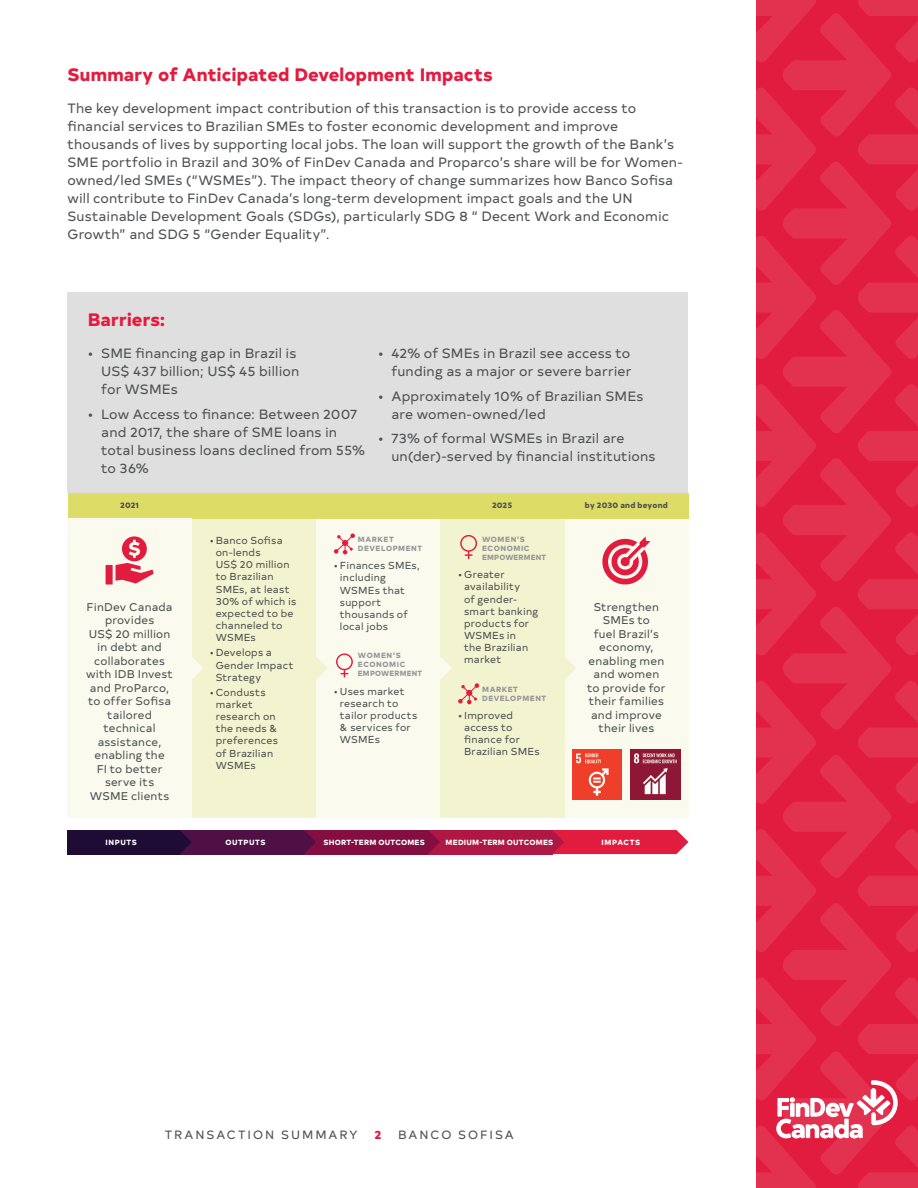
<style>
.page{position:relative;width:918px;height:1188px;background:#fff}
.page>*{position:absolute;margin:0;border:0;box-sizing:border-box;transform-origin:0 0}
.t1{font:800 18px "Typold";letter-spacing:.005em;color:#e21c3f}
.Body_copy{font:13.5px/18px "Typold";letter-spacing:.01em;color:#4f5153}
.t2{font:12px "Typold";letter-spacing:.16em;color:#4f5153}
.t3{font:800 12px "Typold";color:#e21c3f}
.t4{font:11.25px/13.5px "Typold";letter-spacing:.015em;color:#4f5153;text-align:center}
.t5{font:10.2px/12.1px "Typold";letter-spacing:.02em;color:#4f5153}
.t6{font:800 7.95px "Typold";letter-spacing:.015em;color:#4f5153}
.t7{font:800 7.5px/9px "Typold";letter-spacing:.05em;color:#969597}
.t8{font:800 7.5px "Typold";letter-spacing:.03em;color:#fff}
.t9{font:800 7.5px/9px "Typold";letter-spacing:.07em;color:#969597}
.t10{font:800 7.5px "Typold";letter-spacing:.07em;color:#fff}
.t11{font:800 7.5px "Typold";letter-spacing:.075em;color:#fff}
</style>
<div class="page">
<svg style="left:756px;top:0;width:162px;height:1188px;background:#e2294a"></svg>
<svg style="left:180px;top:830px;width:508px;height:24px;background:#981644"></svg>
<div style="left:68px;top:830px;width:112px;height:24px;background:#1e0c35"></div>
<div style="left:316px;top:518px;width:124px;height:300px;background:#fafbee"></div>
<div style="left:564px;top:518px;width:124px;height:300px;background:#fafbee"></div>
<div style="left:192px;top:518px;width:124px;height:300px;background:#f2f3cf"></div>
<div style="left:440px;top:518px;width:124px;height:300px;background:#f2f3cf"></div>
<div style="left:68px;top:493px;width:620px;height:25px;background:#dcdc67"></div>
<svg style="left:602px;top:536px;width:48px;height:49px"></svg>
<svg style="left:336px;top:653px;width:17px;height:24px"></svg>
<svg style="left:460px;top:535px;width:17px;height:24px"></svg>
<svg style="left:316px;top:657px;width:12px;height:23px"></svg>
<svg style="left:564px;top:656px;width:12px;height:24px"></svg>
<svg style="left:440px;top:657px;width:12px;height:23px"></svg>
<div style="left:68px;top:518px;width:124px;height:300px;background:#fafbee"></div>
<svg style="left:192px;top:657px;width:11px;height:22px"></svg>
<svg style="left:334px;top:533px;width:21px;height:21px"></svg>
<svg style="left:458px;top:683px;width:21px;height:21px"></svg>
<div style="left:106px;top:565px;width:7px;height:20px;background:#e21c3f"></div>
<svg style="left:116px;top:536px;width:38px;height:48px"></svg>
<img style="left:631px;top:750px;width:49px;height:49px">
<img style="left:572px;top:750px;width:50px;height:49px">
<div style="left:68px;top:292px;width:620px;height:201px;background:#dfdfdf"></div>
<h2 class="t1" style="left:68px;top:59px;width:427px">Summary of Anticipated Development Impacts</h2>
<p class="Body_copy" style="left:68px;top:98px;width:617px">The key development impact contribution of this transaction is to provide access to financial services to Brazilian SMEs to foster economic development and improve thousands of lives by supporting local jobs. The loan will support the growth of the Bank’s SME portfolio in Brazil and 30% of FinDev Canada and Proparco’s share will be for Women&shy;owned/led SMEs (“WSMEs”). The impact theory of change summarizes how Banco Sofisa will contribute to FinDev Canada’s long-term development impact goals and the UN Sustainable Development Goals (SDGs), particularly SDG 8 “ Decent Work and Economic Growth” and SDG 5 “Gender Equality”.</p>
<h2 class="t1" style="left:88px;top:305px;width:79px">Barriers:</h2>
<p class="Body_copy" style="left:101px;top:343px;width:200px;text-indent:-14px">• SME financing gap in Brazil is<br>US$ 437 billion; US$ 45 billion for WSMEs</p>
<p class="Body_copy" style="left:101px;top:404px;width:265px;text-indent:-14px">• Low Access to finance: Between 2007 and 2017, the share of SME loans in total business loans declined from 55% to 36%</p>
<p class="Body_copy" style="left:378px;top:343px;width:255px;text-align:right">• 42% of SMEs in Brazil see access to funding as a major or severe barrier</p>
<p class="Body_copy" style="left:392px;top:386px;width:253px;text-indent:-14px">• Approximately 10% of Brazilian SMEs are women‑owned/led</p>
<p class="Body_copy" style="left:392px;top:428px;width:265px;text-indent:-14px">• 73% of formal WSMEs in Brazil are un(der)‑served by financial institutions</p>
<p class="t6" style="left:120px;top:499px;width:20px">2021</p>
<p class="t6" style="left:492px;top:499px;width:22px">2025</p>
<p class="t6" style="left:585px;top:499px;width:84px">by 2030 and beyond</p>
<p class="t4" style="left:86px;top:599px;width:89px">FinDev Canada provides<br>US$ 20 million in debt and collaborates with IDB Invest and ProParco, to offer Sofisa tailored technical assistance, enabling the<br>FI to better serve its<br>WSME clients</p>
<p class="t5" style="left:216px;top:534px;width:82px;text-indent:-6px">• Banco Sofisa on-lends<br>US$ 20 million to Brazilian<br>SMEs, at least<br>30% of which is expected to be channeled to<br>WSMEs</p>
<p class="t5" style="left:216px;top:646px;width:80px;text-indent:-6px">• Develops a<br>Gender Impact<br>Strategy</p>
<p class="t5" style="left:216px;top:685px;width:64px;text-indent:-6px">• Condusts market research on the needs &amp; preferences of Brazilian<br>WSMEs</p>
<p class="t9" style="left:358px;top:534px;width:66px">MARKET<br>DEVELOPMENT</p>
<p class="t5" style="left:340px;top:559px;width:81px;text-indent:-6px">• Finances SMEs, including<br>WSMEs that support thousands of local jobs</p>
<p class="t7" style="left:358px;top:650px;width:66px">WOMEN’S<br>ECONOMIC<br>EMPOWERMENT</p>
<p class="t5" style="left:340px;top:684px;width:79px;text-indent:-6px">• Uses market research to tailor products &amp; services for<br>WSMEs</p>
<p class="t7" style="left:482px;top:534px;width:66px">WOMEN’S<br>ECONOMIC<br>EMPOWERMENT</p>
<p class="t5" style="left:464px;top:568px;width:76px;text-indent:-6px">• Greater availability<br>of gender&shy;smart banking products for<br>WSMEs in<br>the Brazilian market</p>
<p class="t9" style="left:482px;top:684px;width:66px">MARKET<br>DEVELOPMENT</p>
<p class="t5" style="left:464px;top:708px;width:77px;text-indent:-6px">• Improved access to finance for<br>Brazilian SMEs</p>
<p class="t4" style="left:587px;top:599px;width:80px">Strengthen<br>SMEs to<br>fuel Brazil’s economy, enabling men and women to provide for their families and improve their lives</p>
<p class="t8" style="left:106px;top:836px;width:33px">INPUTS</p>
<p class="t10" style="left:225px;top:836px;width:42px">OUTPUTS</p>
<p class="t8" style="left:324px;top:836px;width:103px">SHORT-TERM OUTCOMES</p>
<p class="t8" style="left:446px;top:836px;width:109px">MEDIUM-TERM OUTCOMES</p>
<p class="t11" style="left:602px;top:836px;width:40px">IMPACTS</p>
<p class="t2" style="left:165px;top:1125px;width:194px">TRANSACTION SUMMARY</p>
<p class="t3" style="left:374px;top:1124px;width:9px">2</p>
<p class="t2" style="left:398px;top:1125px;width:117px">BANCO SOFISA</p>
</div>
